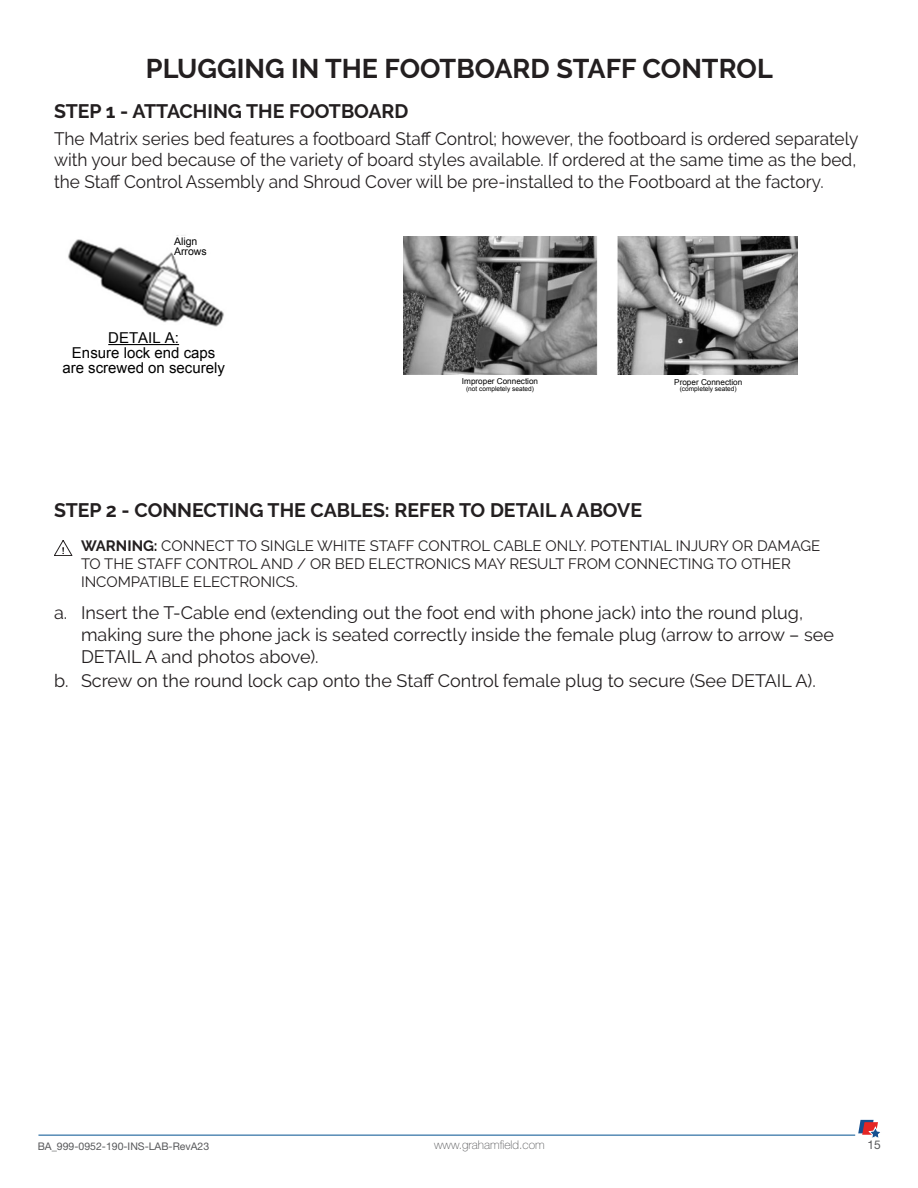
<style>
.page{position:relative;width:918px;height:1188px;background:#fff}
.page>*{position:absolute;margin:0;border:0;box-sizing:border-box;transform-origin:0 0}
.t1{font:700 27px "Raleway";color:#231f20}
.t2{font:700 19.5px "Raleway";color:#231f20}
.t3{font:18px/21.6px "Raleway";color:#231f20;scale:.96 1}
.t4{font:18px/21.6px "Raleway";color:#231f20}
.t5{font:15px/18px "Raleway";color:#231f20}
.t6{font:15px/15px "Arial";color:#000;text-align:center}
.t7{font:100 12px "Helvetica Neue LT Std";color:#57585a}
.t8{font:12px "Helvetica Neue LT Std";color:#57585a}
.t9{font:10.5px "Helvetica Neue LT Std";color:#57585a}
.t10{font:10.5px/10.5px "Arial";color:#000}
.t11{font:8.1px "Arial";color:#000}
.t12{font:6.6px "Arial";color:#000}
.s1{font-weight:700}
</style>
<div class="page">
<img style="left:68px;top:239px;width:156px;height:88px">
<svg style="left:171px;top:235px;width:42px;height:26px"></svg>
<hr style="left:108px;top:344px;width:71px;height:1px;background:#000">
<img style="left:403px;top:237px;width:395px;height:138px">
<svg style="left:54px;top:540px;width:18px;height:16px"></svg>
<hr style="left:38px;top:1135px;width:817px;height:1px;background:#005090">
<svg style="left:858px;top:1120px;width:22px;height:18px"></svg>
<h1 class="t1" style="left:146px;top:53px;width:628px">PLUGGING IN THE FOOTBOARD STAFF CONTROL</h1>
<p class="t2" style="left:54px;top:100px;width:356px">STEP 1 - ATTACHING THE FOOTBOARD</p>
<p class="t3" style="left:54px;top:128px;width:840px">The Matrix series bed features a footboard Staff Control; however, the footboard is ordered separately with your bed because of the variety of board styles available. If ordered at the same time as the bed, the Staff Control Assembly and Shroud Cover will be pre-installed to the Footboard at the factory.</p>
<p class="t10" style="left:174px;top:236px;width:34px">Align<br>Arrows</p>
<p class="t6" style="left:62px;top:330px;width:164px">DETAIL A:<br>Ensure lock end caps are screwed on securely</p>
<p class="t11" style="left:462px;top:376px;width:78px">Improper Connection</p>
<p class="t12" style="left:466px;top:384px;width:69px">(not completely seated)</p>
<p class="t11" style="left:674px;top:377px;width:70px">Proper Connection</p>
<p class="t12" style="left:680px;top:385px;width:58px">(completely seated)</p>
<p class="t2" style="left:54px;top:499px;width:590px">STEP 2 - CONNECTING THE CABLES: REFER TO DETAIL A ABOVE</p>
<p class="t5" style="left:81px;top:537px;width:741px"><span class="s1">WARNING:</span> CONNECT TO SINGLE WHITE STAFF CONTROL CABLE ONLY. POTENTIAL INJURY OR DAMAGE<br>TO THE STAFF CONTROL AND / OR BED ELECTRONICS MAY RESULT FROM CONNECTING TO OTHER<br>INCOMPATIBLE ELECTRONICS.</p>
<p class="t4" style="left:81px;top:602px;width:755px;text-indent:-27px">a. Insert the T-Cable end (extending out the foot end with phone jack) into the round plug, making sure the phone jack is seated correctly inside the female plug (arrow to arrow – see<br>DETAIL A and photos above).</p>
<p class="t4" style="left:54px;top:670px;width:763px">b. Screw on the round lock cap onto the Staff Control female plug to secure (See DETAIL A).</p>
<p class="t9" style="left:38px;top:1140px;width:173px">BA_999-0952-190-INS-LAB-RevA23</p>
<p class="t7" style="left:434px;top:1138px;width:112px">www.grahamfield.com</p>
<p class="t8" style="left:867px;top:1138px;width:15px">15</p>
</div>
